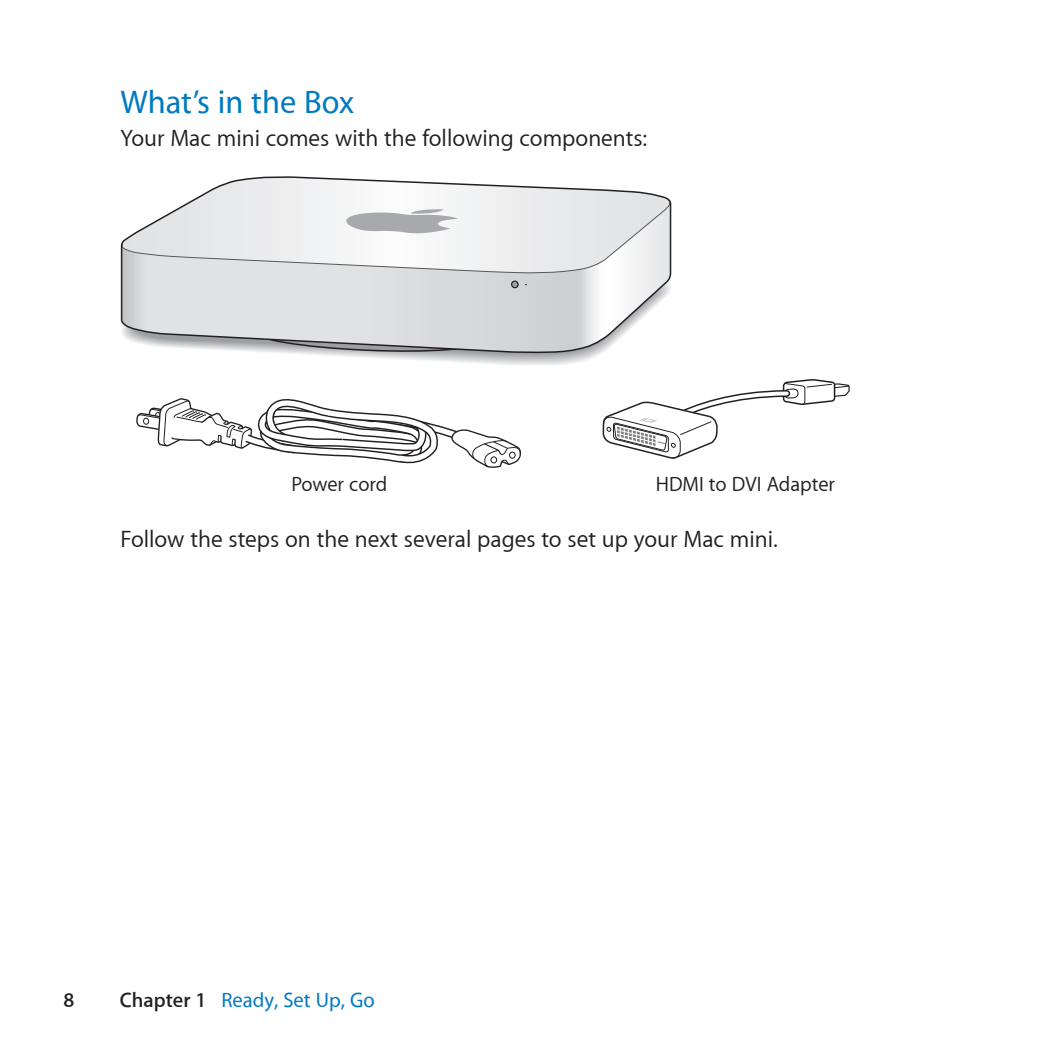
<style>
.page{position:relative;width:1063px;height:1063px;background:#fff}
.page>*{position:absolute;margin:0;border:0;box-sizing:border-box;transform-origin:0 0}
.t1{font:500 33px "Myriad Set";color:#007ac2}
.t2{font:24px "Myriad Set Text";color:#231f20}
.t3{font:21px "Myriad Set Text";color:#231f20}
.t4{font:500 21px "Myriad Set";color:#007ac2}
.t5{font:600 21px "Myriad Set";color:#231f20}
.s1{font-weight:600;color:#231f20}
</style>
<div class="page">
<svg style="left:136px;top:398px;width:385px;height:70px"></svg>
<div style="left:490px;top:456px;width:7px;height:8px;border:1px solid #252122;border-radius:50%"></div>
<div style="left:509px;top:452px;width:7px;height:7px;border:1px solid #252122;border-radius:50%"></div>
<svg style="left:602px;top:379px;width:248px;height:80px"></svg>
<svg style="left:194px;top:177px;width:475px;height:22px"></svg>
<svg style="left:121px;top:199px;width:551px;height:157px"></svg>
<div style="left:512px;top:281px;width:6px;height:7px;background:#9d9fa2;border-radius:50%"></div>
<div style="left:511px;top:281px;width:8px;height:7px;border:1px solid #231f20;border-radius:50%"></div>
<h1 class="t1" style="left:121px;top:82px;width:235px">What’s in the Box</h1>
<p class="t2" style="left:121px;top:123px;width:528px">Your Mac mini comes with the following components:</p>
<p class="t3" style="left:291px;top:471px;width:98px">Power cord</p>
<p class="t3" style="left:656px;top:471px;width:181px">HDMI to DVI Adapter</p>
<p class="t2" style="left:121px;top:524px;width:659px">Follow the steps on the next several pages to set up your Mac mini.</p>
<p class="t5" style="left:64px;top:987px;width:12px">8</p>
<p class="t4" style="left:120px;top:987px;width:256px"><span class="s1">Chapter 1</span> Ready, Set Up, Go</p>
</div>
